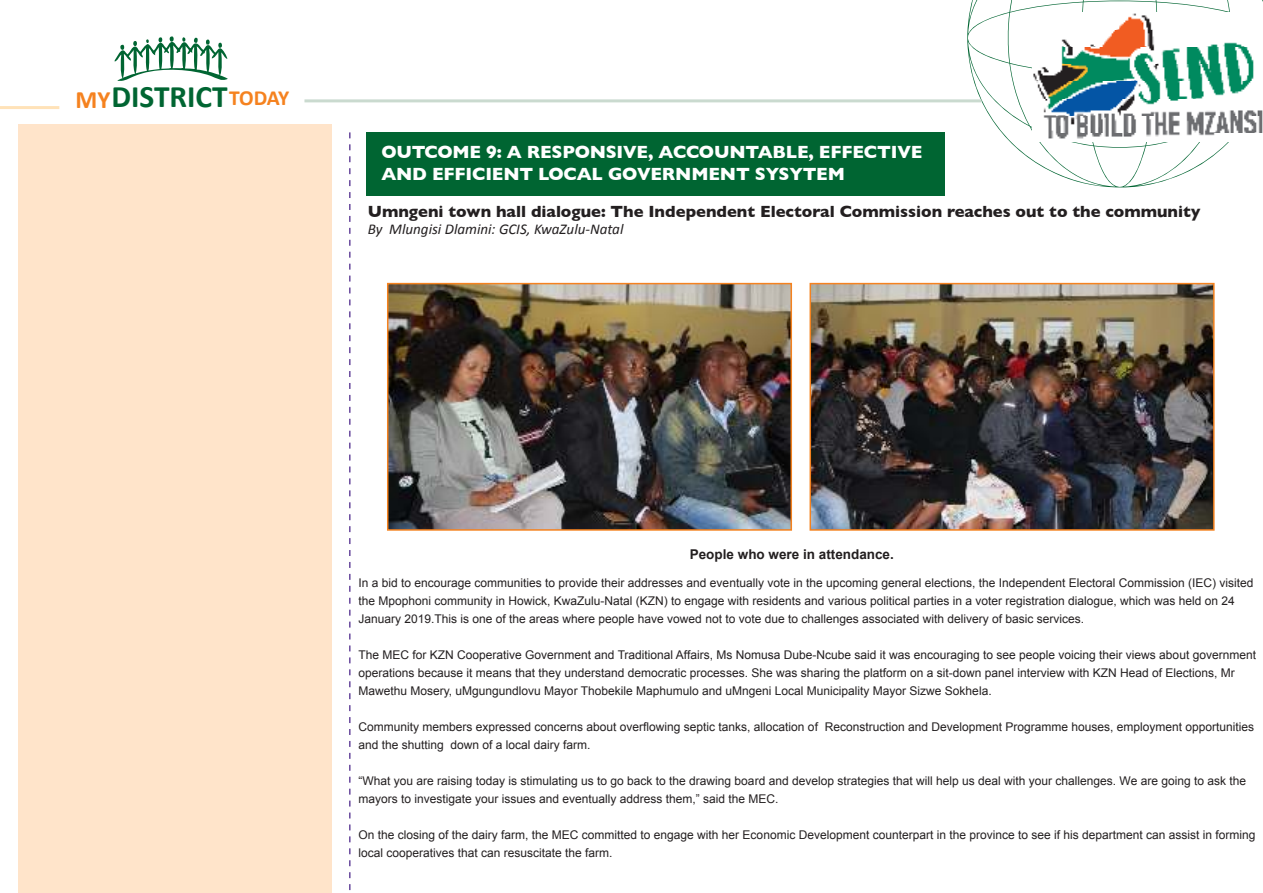
<style>
.page{position:relative;width:1263px;height:893px;background:#fff}
.page>*{position:absolute;margin:0;border:0;box-sizing:border-box;transform-origin:0 0}
.t1{font:700 31.35px "Calibri";color:#006532}
.t2{font:700 18px/22.5px "Gill Sans";letter-spacing:-.01em;color:#fff}
.t3{font:700 16.5px "Gill Sans";color:#231f20}
.t4{font:italic 15px "Calibri";color:#231f20}
.t5{font:700 13.5px "Arial";color:#231f20}
.t6{font:12px/18px "Arial";color:#231f20}
.s1{font-size:25.05px;color:#f5821f}
.s2{font-size:21.6px;color:#f5821f}
</style>
<div class="page">
<hr style="left:0;top:106px;width:59px;height:3px;background:#ffe2b8">
<svg style="left:967px;top:0;width:296px;height:187px"></svg>
<hr style="left:304px;top:99px;width:677px;height:3px;background:#cadacf">
<svg style="left:115px;top:36px;width:113px;height:45px"></svg>
<div style="left:18px;top:125px;width:313px;height:768px;background:#ffe4ca"></div>
<svg style="left:349px;top:132px;width:2px;height:759px"></svg>
<div style="left:366px;top:132px;width:579px;height:64px;background:#006532"></div>
<img style="left:1032px;top:13px;width:231px;height:128px">
<img style="left:390px;top:286px;width:399px;height:242px">
<div style="left:387px;top:283px;width:405px;height:248px;border:2px solid #f5821f"></div>
<img style="left:812px;top:286px;width:399px;height:242px">
<div style="left:809px;top:283px;width:405px;height:248px;border:2px solid #f5821f"></div>
<h1 class="t1" style="left:75px;top:78px;width:215px"><span class="s1">MY</span>DISTRICT<span class="s2">TODAY</span></h1>
<h2 class="t2" style="left:381px;top:142px;width:543px">OUTCOME 9: A RESPONSIVE, ACCOUNTABLE, EFFECTIVE<br>AND EFFICIENT LOCAL GOVERNMENT SYSYTEM</h2>
<h3 class="t3" style="left:368px;top:205px;width:834px">Umngeni town hall dialogue: The Independent Electoral Commission reaches out to the community</h3>
<p class="t4" style="left:368px;top:223px;width:257px">By Mlungisi Dlamini: GCIS, KwaZulu-Natal</p>
<p class="t5" style="left:690px;top:545px;width:206px">People who were in attendance.</p>
<p class="t6" style="left:358px;top:575px;width:897px">In a bid to encourage communities to provide their addresses and eventually vote in the upcoming general elections, the Independent Electoral Commission (IEC) visited the Mpophoni community in Howick, KwaZulu-Natal (KZN) to engage with residents and various political parties in a voter registration dialogue, which was held on 24<br>January 2019.This is one of the areas where people have vowed not to vote due to challenges associated with delivery of basic services.</p>
<p class="t6" style="left:358px;top:647px;width:899px">The MEC for KZN Cooperative Government and Traditional Affairs, Ms Nomusa Dube-Ncube said it was encouraging to see people voicing their views about government operations because it means that they understand democratic processes. She was sharing the platform on a sit-down panel interview with KZN Head of Elections, Mr<br>Mawethu Mosery, uMgungundlovu Mayor Thobekile Maphumulo and uMngeni Local Municipality Mayor Sizwe Sokhela.</p>
<p class="t6" style="left:358px;top:718px;width:897px">Community members expressed concerns about overflowing septic tanks, allocation of Reconstruction and Development Programme houses, employment opportunities and the shutting down of a local dairy farm.</p>
<p class="t6" style="left:358px;top:773px;width:889px">“What you are raising today is stimulating us to go back to the drawing board and develop strategies that will help us deal with your challenges. We are going to ask the mayors to investigate your issues and eventually address them,” said the MEC.</p>
<p class="t6" style="left:358px;top:827px;width:899px">On the closing of the dairy farm, the MEC committed to engage with her Economic Development counterpart in the province to see if his department can assist in forming local cooperatives that can resuscitate the farm.</p>
</div>
